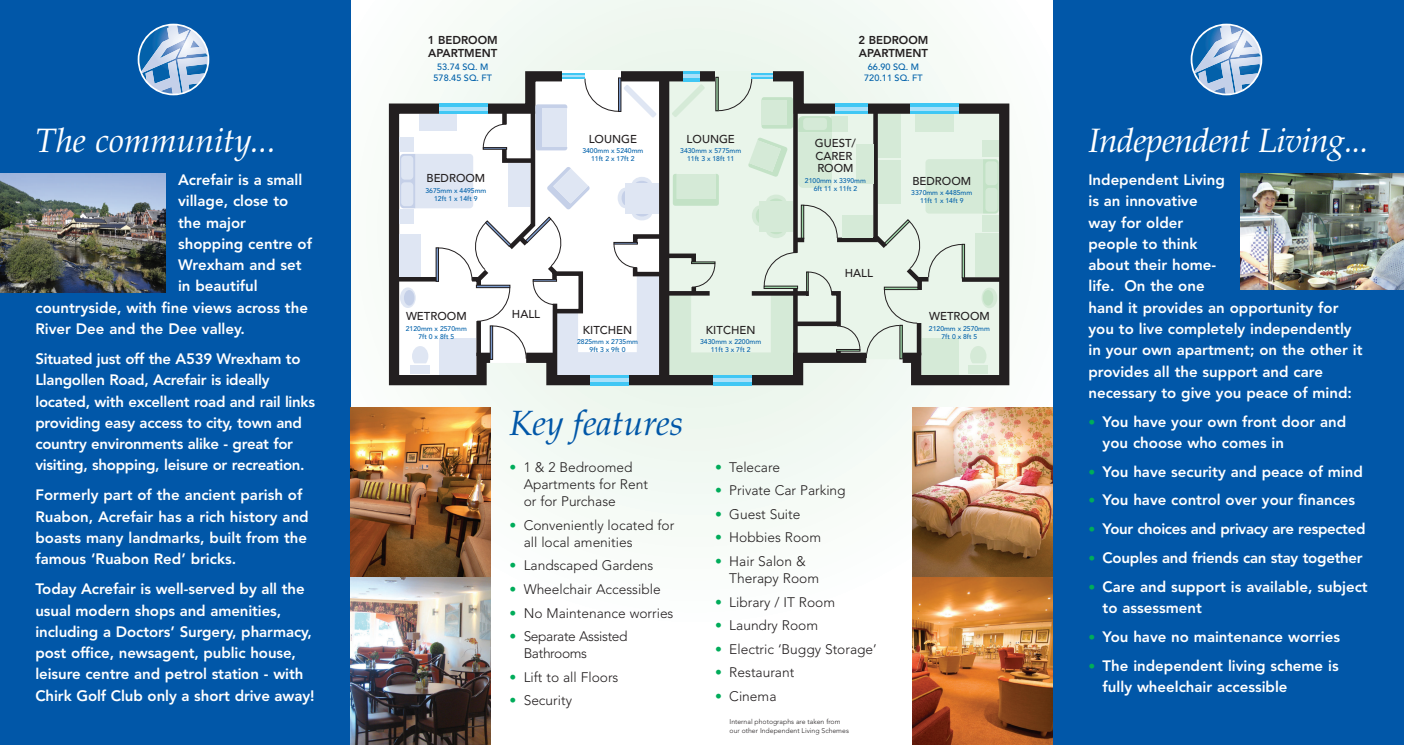
<style>
.page{position:relative;width:1404px;height:745px;background:#fff}
.page>*{position:absolute;margin:0;border:0;box-sizing:border-box;transform-origin:0 0}
.t1{font:35px "Palatino Italic Os F";color:#0157a8}
.t2{font:33.75px "Palatino Italic Os F";letter-spacing:-.02em;color:#fff}
.t3{font:33.75px "Palatino Italic Os F";color:#fff}
.t4{font:800 15px/21.2px "Avenir";color:#fff}
.t5{font:800 15px/21.2px "Avenir";letter-spacing:-.02em;color:#fff}
.t6{font:800 15px "Avenir";letter-spacing:-.025em;color:#fff}
.t7{font:300 13.75px/17.2px "Avenir";color:#231f20}
.t8{font:300 13.75px/17.2px "Avenir";letter-spacing:-.025em;color:#231f20}
.t9{font:500 11.38px/12.5px "Avenir";color:#231f20}
.t10{font:800 11.38px/12.5px "Avenir";color:#231f20}
.t11{font:500 9.12px/10.2px "Avenir";color:#0161aa;text-align:center}
.t12{font:500 6.88px/8px "Avenir";color:#0161aa;text-align:center}
.t13{font:300 6.88px/8.8px "Avenir";color:#231f20}
.s1{color:#00ac5a}
.s2{font-weight:300;font-size:13.75px;color:#00ac5a}
</style>
<div class="page">
<div style="left:459px;top:0;width:473px;height:515px;background:#f1f9f3"></div>
<svg style="left:388px;top:66px;width:622px;height:320px"></svg>
<div style="left:683px;top:71px;width:16px;height:10px;background:#40c7f4"></div>
<hr style="left:683px;top:74px;width:16px;height:4px;background:#aae0f9">
<hr style="left:398px;top:277px;width:38px;height:4px;background:#231f20">
<hr style="left:961px;top:277px;width:42px;height:4px;background:#231f20">
<div style="left:715px;top:71px;width:57px;height:45px;background:#e9f5ea"></div>
<div style="left:562px;top:70px;width:58px;height:46px;background:#fff"></div>
<div style="left:562px;top:73px;width:23px;height:6px;background:#40c7f4"></div>
<hr style="left:562px;top:75px;width:23px;height:2px;background:#aae0f9">
<div style="left:751px;top:73px;width:21px;height:5px;background:#40c7f4"></div>
<hr style="left:751px;top:75px;width:21px;height:2px;background:#aae0f9">
<div style="left:399px;top:137px;width:15px;height:15px;background:#dfe6f3"></div>
<div style="left:399px;top:209px;width:14px;height:15px;background:#dfe6f3"></div>
<div style="left:399px;top:234px;width:21px;height:43px;background:#dfe6f3"></div>
<div style="left:975px;top:234px;width:24px;height:43px;background:#d5ead7"></div>
<svg style="left:400px;top:77px;width:598px;height:313px"></svg>
<div style="left:803px;top:118px;width:23px;height:12px;background:#d5ead7;border-radius:4px"></div>
<div style="left:1052px;top:0;width:351px;height:744px;background:#0157a8"></div>
<img style="left:1240px;top:174px;width:163px;height:115px">
<div style="left:0;top:0;width:351px;height:744px;background:#0157a8"></div>
<img style="left:0;top:174px;width:165px;height:118px">
<img style="left:350px;top:407px;width:141px;height:170px">
<img style="left:350px;top:577px;width:141px;height:167px">
<img style="left:912px;top:407px;width:140px;height:170px">
<img style="left:912px;top:577px;width:140px;height:167px">
<svg style="left:139px;top:25px;width:68px;height:68px"></svg>
<svg style="left:1190px;top:24px;width:72px;height:71px"></svg>
<svg style="left:1192px;top:25px;width:68px;height:68px"></svg>
<h2 class="t3" style="left:35px;top:128px;width:242px">The community...</h2>
<p class="t4" style="left:178px;top:170px;width:126px">Acrefair is a small</p>
<p class="t4" style="left:178px;top:191px;width:112px">village, close to</p>
<p class="t4" style="left:178px;top:213px;width:69px">the major</p>
<p class="t4" style="left:178px;top:234px;width:135px">shopping centre of</p>
<p class="t4" style="left:178px;top:255px;width:125px">Wrexham and set</p>
<p class="t4" style="left:178px;top:276px;width:81px">in beautiful</p>
<p class="t4" style="left:35px;top:298px;width:274px">countryside, with fine views across the</p>
<p class="t4" style="left:35px;top:319px;width:211px">River Dee and the Dee valley.</p>
<p class="t5" style="left:35px;top:349px;width:281px">Situated just off the A539 Wrexham to Llangollen Road, Acrefair is ideally located, with excellent road and rail links providing easy access to city, town and country environments alike - great for visiting, shopping, leisure or recreation.</p>
<p class="t4" style="left:35px;top:485px;width:275px">Formerly part of the ancient parish of Ruabon, Acrefair has a rich history and boasts many landmarks, built from the famous ‘Ruabon Red’ bricks.</p>
<p class="t4" style="left:35px;top:579px;width:280px">Today Acrefair is well-served by all the usual modern shops and amenities, including a Doctors’ Surgery, pharmacy, post office, newsagent, public house, leisure centre and petrol station - with Chirk Golf Club only a short drive away!</p>
<p class="t10" style="left:428px;top:35px;width:71px">1 BEDROOM<br>APARTMENT</p>
<p class="t11" style="left:433px;top:63px;width:60px">53.74 SQ. M<br>578.45 SQ. FT</p>
<p class="t9" style="left:426px;top:173px;width:60px">BEDROOM</p>
<p class="t12" style="left:425px;top:187px;width:62px">3675mm x 4495mm<br>12ft 1 x 14ft 9</p>
<p class="t9" style="left:588px;top:133px;width:50px">LOUNGE</p>
<p class="t12" style="left:582px;top:147px;width:62px">3400mm x 5240mm<br>11ft 2 x 17ft 2</p>
<p class="t10" style="left:858px;top:35px;width:71px">2 BEDROOM<br>APARTMENT</p>
<p class="t11" style="left:864px;top:63px;width:60px">66.90 SQ. M<br>720.11 SQ. FT</p>
<p class="t9" style="left:686px;top:133px;width:50px">LOUNGE</p>
<p class="t12" style="left:680px;top:147px;width:62px">3430mm x 5775mm<br>11ft 3 x 18ft 11</p>
<p class="t9" style="left:814px;top:138px;width:43px">GUEST/<br>CARER<br>ROOM</p>
<p class="t12" style="left:804px;top:177px;width:62px">2100mm x 3390mm<br>6ft 11 x 11ft 2</p>
<p class="t9" style="left:912px;top:175px;width:60px">BEDROOM</p>
<p class="t12" style="left:911px;top:189px;width:62px">3370mm x 4485mm<br>11ft 1 x 14ft 9</p>
<p class="t9" style="left:406px;top:311px;width:62px">WETROOM</p>
<p class="t12" style="left:406px;top:324px;width:62px">2120mm x 2570mm<br>7ft 0 x 8ft 5</p>
<p class="t9" style="left:512px;top:309px;width:30px">HALL</p>
<p class="t9" style="left:582px;top:324px;width:51px">KITCHEN</p>
<p class="t12" style="left:577px;top:338px;width:62px">2825mm x 2735mm<br>9ft 3 x 9ft 0</p>
<p class="t9" style="left:706px;top:324px;width:51px">KITCHEN</p>
<p class="t12" style="left:700px;top:338px;width:62px">3430mm x 2200mm<br>11ft 3 x 7ft 2</p>
<p class="t9" style="left:844px;top:267px;width:30px">HALL</p>
<h1 class="t1" style="left:509px;top:408px;width:176px">Key features</h1>
<p class="t7" style="left:523px;top:459px;width:126px;text-indent:-14px"><span class="s1">•</span> 1 &amp; 2 Bedroomed<br>Apartments for Rent or for Purchase</p>
<p class="t7" style="left:523px;top:517px;width:152px;text-indent:-14px"><span class="s1">•</span> Conveniently located for all local amenities</p>
<p class="t7" style="left:509px;top:558px;width:145px"><span class="s1">•</span> Landscaped Gardens</p>
<p class="t7" style="left:509px;top:581px;width:153px"><span class="s1">•</span> Wheelchair Accessible</p>
<p class="t7" style="left:509px;top:605px;width:165px"><span class="s1">•</span> No Maintenance worries</p>
<p class="t8" style="left:523px;top:628px;width:105px;text-indent:-14px"><span class="s1">•</span> Separate Assisted<br>Bathrooms</p>
<p class="t7" style="left:509px;top:669px;width:110px"><span class="s1">•</span> Lift to all Floors</p>
<p class="t7" style="left:509px;top:692px;width:64px"><span class="s1">•</span> Security</p>
<p class="t7" style="left:715px;top:459px;width:66px"><span class="s1">•</span> Telecare</p>
<p class="t7" style="left:715px;top:482px;width:132px"><span class="s1">•</span> Private Car Parking</p>
<p class="t7" style="left:715px;top:506px;width:87px"><span class="s1">•</span> Guest Suite</p>
<p class="t7" style="left:715px;top:529px;width:107px"><span class="s1">•</span> Hobbies Room</p>
<p class="t7" style="left:729px;top:553px;width:91px;text-indent:-14px"><span class="s1">•</span> Hair Salon &amp;<br>Therapy Room</p>
<p class="t7" style="left:715px;top:594px;width:121px"><span class="s1">•</span> Library / IT Room</p>
<p class="t7" style="left:715px;top:617px;width:104px"><span class="s1">•</span> Laundry Room</p>
<p class="t7" style="left:715px;top:641px;width:163px"><span class="s1">•</span> Electric ‘Buggy Storage’</p>
<p class="t7" style="left:715px;top:664px;width:81px"><span class="s1">•</span> Restaurant</p>
<p class="t7" style="left:715px;top:688px;width:63px"><span class="s1">•</span> Cinema</p>
<p class="t13" style="left:729px;top:717px;width:121px">Internal photographs are taken from our other Independent Living Schemes</p>
<p class="t9" style="left:929px;top:311px;width:62px">WETROOM</p>
<p class="t12" style="left:928px;top:324px;width:62px">2120mm x 2570mm<br>7ft 0 x 8ft 5</p>
<h2 class="t2" style="left:1088px;top:128px;width:281px">Independent Living...</h2>
<p class="t4" style="left:1088px;top:170px;width:276px">Independent Living<br>is an innovative<br>way for older<br>people to think<br>about their home-<br>life. On the one<br>hand it provides an opportunity for you to live completely independently in your own apartment; on the other it provides all the support and care necessary to give you peace of mind:</p>
<p class="t4" style="left:1102px;top:411px;width:245px;text-indent:-14px"><span class="s2">•</span> You have your own front door and you choose who comes in</p>
<p class="t4" style="left:1088px;top:461px;width:276px"><span class="s2">•</span> You have security and peace of mind</p>
<p class="t4" style="left:1088px;top:490px;width:268px"><span class="s2">•</span> You have control over your finances</p>
<p class="t6" style="left:1088px;top:522px;width:278px"><span class="s2">•</span> Your choices and privacy are respected</p>
<p class="t5" style="left:1088px;top:548px;width:276px"><span class="s2">•</span> Couples and friends can stay together</p>
<p class="t4" style="left:1102px;top:576px;width:266px;text-indent:-14px"><span class="s2">•</span> Care and support is available, subject to assessment</p>
<p class="t4" style="left:1088px;top:626px;width:253px"><span class="s2">•</span> You have no maintenance worries</p>
<p class="t4" style="left:1102px;top:655px;width:237px;text-indent:-14px"><span class="s2">•</span> The independent living scheme is fully wheelchair accessible</p>
</div>
